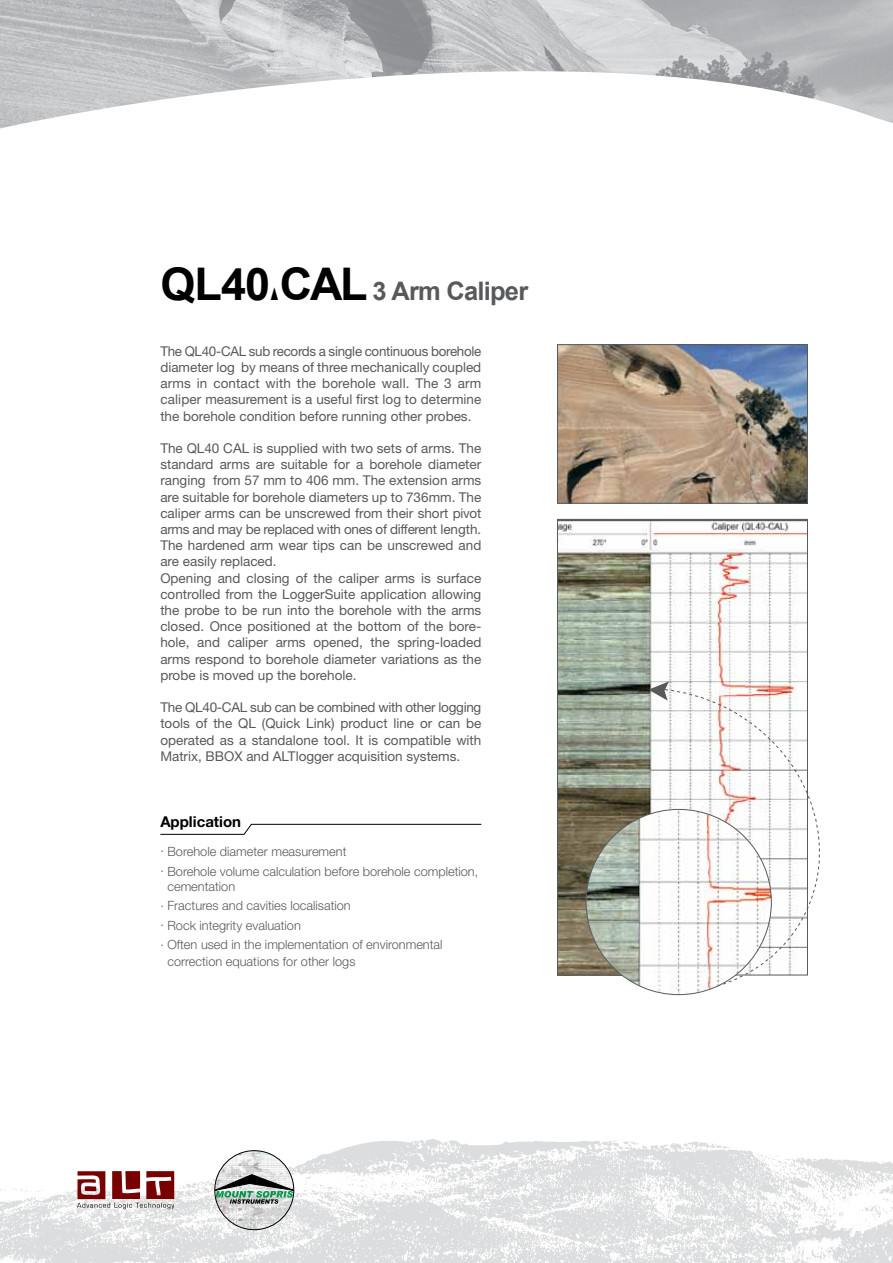
<style>
.page{position:relative;width:893px;height:1263px;background:#fff}
.page>*{position:absolute;margin:0;border:0;box-sizing:border-box;transform-origin:0 0}
.t1{font:700 45px "Arial";color:#000}
.t2{font:700 25.5px "Arial";letter-spacing:-.03em;color:#58595b}
.t3{font:700 15px "Helvetica Neue";color:#000}
.t4{font:13.5px/16.2px "Helvetica Neue";color:#58595b;text-align:justify}
.t5{font:300 12.75px/19.5px "Helvetica Neue";color:#58595b}
.s1{color:#000}
.s2{font-size:45px;color:#000}
</style>
<div class="page">
<img style="left:0;top:1139px;width:893px;height:124px">
<img style="left:0;top:0;width:893px;height:128px">
<img style="left:559px;top:346px;width:247px;height:156px">
<div style="left:557px;top:344px;width:251px;height:160px;border:1px solid #58595b"></div>
<img style="left:559px;top:521px;width:247px;height:452px">
<svg style="left:160px;top:824px;width:322px;height:11px"></svg>
<svg style="left:648px;top:681px;width:172px;height:307px"></svg>
<img style="left:586px;top:809px;width:185px;height:186px;border-radius:93px">
<svg style="left:77px;top:1171px;width:97px;height:38px"></svg>
<img style="left:215px;top:1151px;width:79px;height:79px;border-radius:40px">
<svg style="left:213px;top:1174px;width:83px;height:32px;background:#95a59d"></svg>
<div style="left:214px;top:1150px;width:80px;height:80px;border:1px solid #000;border-radius:50%"></div>
<h1 class="t1" style="left:160px;top:259px;width:111px">QL40</h1>
<h2 class="t2" style="left:271px;top:277px;width:259px"><span class="s1">▲</span> <span class="s2">CAL</span> 3 Arm Caliper</h2>
<p class="t4" style="left:160px;top:343px;width:322px">The QL40-CAL sub records a single continuous borehole diameter log by means of three mechanically coupled arms in contact with the borehole wall. The 3 arm caliper measurement is a useful first log to determine the borehole condition before running other probes.</p>
<p class="t4" style="left:160px;top:440px;width:322px;text-align:left">The QL40 CAL is supplied with two sets of arms. The standard arms are suitable for a borehole diameter ranging from 57 mm to 406 mm. The extension arms are suitable for borehole diameters up to 736mm. The caliper arms can be unscrewed from their short pivot arms and may be replaced with ones of different length.<br>The hardened arm wear tips can be unscrewed and are easily replaced.<br>Opening and closing of the caliper arms is surface controlled from the LoggerSuite application allowing the probe to be run into the borehole with the arms closed. Once positioned at the bottom of the bore&shy;hole, and caliper arms opened, the spring-loaded arms respond to borehole diameter variations as the probe is moved up the borehole.</p>
<p class="t4" style="left:160px;top:699px;width:323px">The QL40-CAL sub can be combined with other logging tools of the QL (Quick Link) product line or can be operated as a standalone tool. It is compatible with Matrix, BBOX and ALTlogger acquisition systems.</p>
<p class="t3" style="left:160px;top:813px;width:82px">Application</p>
<p class="t5" style="left:160px;top:841px;width:319px">. Borehole diameter measurement<br>. Borehole volume calculation before borehole completion,</p>
<p class="t5" style="left:160px;top:876px;width:284px;text-indent:7px">cementation<br>. Fractures and cavities localisation<br>. Rock integrity evaluation<br>. Often used in the implementation of environmental</p>
<p class="t5" style="left:167px;top:951px;width:190px">correction equations for other logs</p>
</div>
